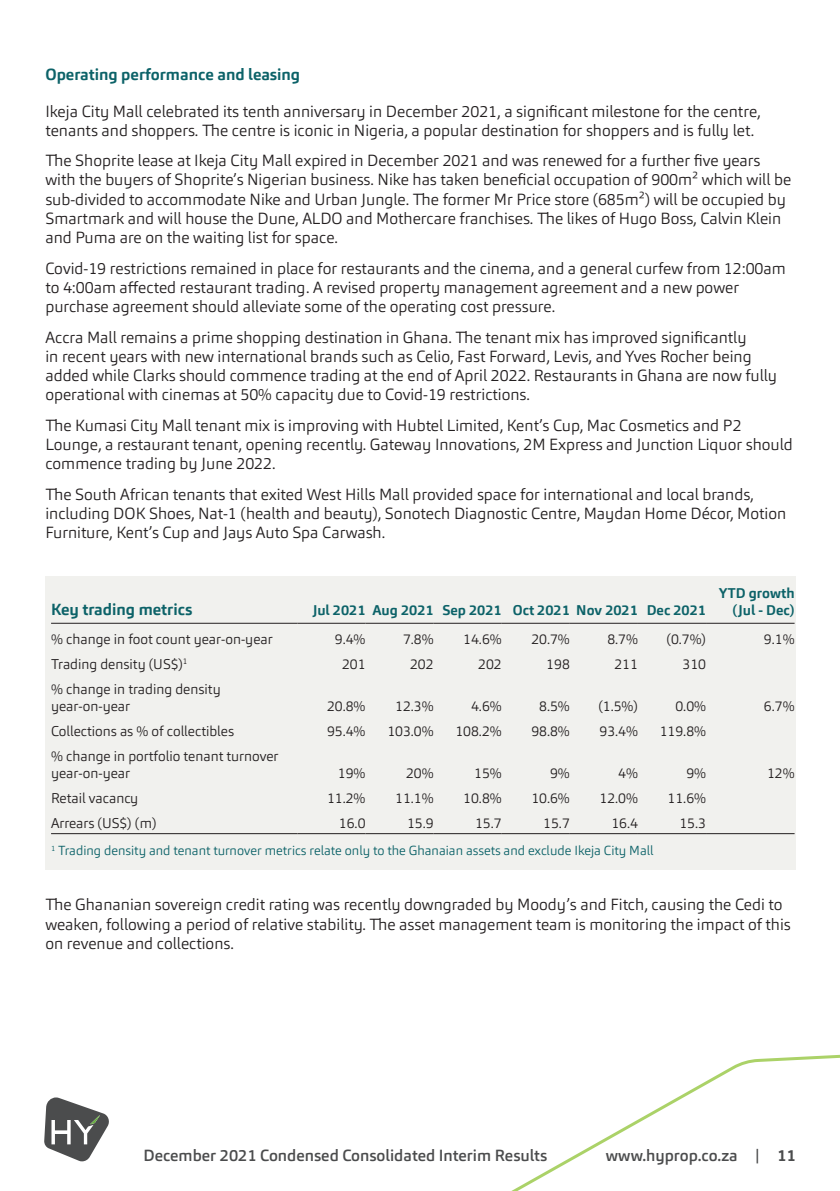
<style>
.page{position:relative;width:840px;height:1191px;background:#fff}
.page>*{position:absolute;margin:0;border:0;box-sizing:border-box;transform-origin:0 0}
.body_text_8pt_2021{font:300 16px/19.2px "Carnac W03";color:#231f20}
.t1{font:500 16px "Carnac W03";color:#4b4c4d}
.subhead_2_teal_2021{font:700 16px "Carnac W03";color:#0c6268}
.table_heading_2021{font:700 16px "Carnac W03";color:#0c6268}
.Finstats_2021_right{font:300 14px "Carnac W03";color:#231f20}
.finstats_2021_left{font:300 14px "Carnac W03";color:#231f20}
.Finstats_2021_right-2{font:700 14px/16.8px "Carnac W03";color:#0c6268;text-align:right}
.table_notes_2021{font:300 13px "Carnac W03";color:#0c6268}
.s1{font-weight:700}
</style>
<div class="page">
<svg style="left:44px;top:1097px;width:65px;height:64px"></svg>
<svg style="left:511px;top:1054px;width:328px;height:137px"></svg>
<div style="left:45px;top:575px;width:750px;height:294px;background:#f1f1ee"></div>
<hr style="left:51px;top:833px;width:246px;height:1px;background:#231f20">
<hr style="left:297px;top:833px;width:68px;height:1px;background:#231f20">
<hr style="left:365px;top:833px;width:68px;height:1px;background:#231f20">
<hr style="left:433px;top:833px;width:68px;height:1px;background:#231f20">
<hr style="left:501px;top:833px;width:68px;height:1px;background:#231f20">
<hr style="left:569px;top:833px;width:68px;height:1px;background:#231f20">
<hr style="left:637px;top:833px;width:68px;height:1px;background:#231f20">
<hr style="left:705px;top:833px;width:89px;height:1px;background:#231f20">
<hr style="left:51px;top:623px;width:246px;height:1px;background:#231f20">
<hr style="left:297px;top:623px;width:68px;height:1px;background:#231f20">
<hr style="left:365px;top:623px;width:68px;height:1px;background:#231f20">
<hr style="left:433px;top:623px;width:68px;height:1px;background:#231f20">
<hr style="left:501px;top:623px;width:68px;height:1px;background:#231f20">
<hr style="left:569px;top:623px;width:68px;height:1px;background:#231f20">
<hr style="left:637px;top:623px;width:68px;height:1px;background:#231f20">
<hr style="left:705px;top:623px;width:89px;height:1px;background:#231f20">
<p class="subhead_2_teal_2021" style="left:45px;top:64px;width:256px">Operating performance and leasing</p>
<p class="body_text_8pt_2021" style="left:45px;top:101px;width:716px">Ikeja City Mall celebrated its tenth anniversary in December 2021, a significant milestone for the centre, tenants and shoppers. The centre is iconic in Nigeria, a popular destination for shoppers and is fully let.</p>
<p class="body_text_8pt_2021" style="left:45px;top:151px;width:747px">The Shoprite lease at Ikeja City Mall expired in December 2021 and was renewed for a further five years with the buyers of Shoprite’s Nigerian business. Nike has taken beneficial occupation of 900m² which will be sub-divided to accommodate Nike and Urban Jungle. The former Mr Price store (685m²) will be occupied by Smartmark and will house the Dune, ALDO and Mothercare franchises. The likes of Hugo Boss, Calvin Klein and Puma are on the waiting list for space.</p>
<p class="body_text_8pt_2021" style="left:45px;top:258px;width:741px">Covid-19 restrictions remained in place for restaurants and the cinema, and a general curfew from 12:00am to 4:00am affected restaurant trading. A revised property management agreement and a new power purchase agreement should alleviate some of the operating cost pressure.</p>
<p class="body_text_8pt_2021" style="left:45px;top:327px;width:732px">Accra Mall remains a prime shopping destination in Ghana. The tenant mix has improved significantly<br>in recent years with new international brands such as Celio, Fast Forward, Levis, and Yves Rocher being added while Clarks should commence trading at the end of April 2022. Restaurants in Ghana are now fully operational with cinemas at 50% capacity due to Covid-19 restrictions.</p>
<p class="body_text_8pt_2021" style="left:45px;top:415px;width:748px">The Kumasi City Mall tenant mix is improving with Hubtel Limited, Kent’s Cup, Mac Cosmetics and P2<br>Lounge, a restaurant tenant, opening recently. Gateway Innovations, 2M Express and Junction Liquor should commence trading by June 2022.</p>
<p class="body_text_8pt_2021" style="left:45px;top:484px;width:742px">The South African tenants that exited West Hills Mall provided space for international and local brands, including DOK Shoes, Nat-1 (health and beauty), Sonotech Diagnostic Centre, Maydan Home Décor, Motion<br>Furniture, Kent’s Cup and Jays Auto Spa Carwash.</p>
<p class="table_heading_2021" style="left:51px;top:599px;width:143px">Key trading metrics</p>
<p class="Finstats_2021_right-2" style="left:312px;top:602px;width:54px">Jul 2021</p>
<p class="Finstats_2021_right-2" style="left:372px;top:602px;width:63px">Aug 2021</p>
<p class="Finstats_2021_right-2" style="left:442px;top:602px;width:61px">Sep 2021</p>
<p class="Finstats_2021_right-2" style="left:512px;top:602px;width:58px">Oct 2021</p>
<p class="Finstats_2021_right-2" style="left:576px;top:602px;width:63px">Nov 2021</p>
<p class="Finstats_2021_right-2" style="left:646px;top:602px;width:61px">Dec 2021</p>
<p class="Finstats_2021_right-2" style="left:718px;top:585px;width:77px">YTD growth (Jul - Dec)</p>
<p class="finstats_2021_left" style="left:51px;top:630px;width:223px">% change in foot count year-on-year</p>
<p class="Finstats_2021_right" style="left:335px;top:630px;width:32px">9.4%</p>
<p class="Finstats_2021_right" style="left:403px;top:630px;width:32px">7.8%</p>
<p class="Finstats_2021_right" style="left:463px;top:630px;width:40px">14.6%</p>
<p class="Finstats_2021_right" style="left:531px;top:630px;width:40px">20.7%</p>
<p class="Finstats_2021_right" style="left:607px;top:630px;width:32px">8.7%</p>
<p class="Finstats_2021_right" style="left:666px;top:630px;width:41px">(0.7%)</p>
<p class="Finstats_2021_right" style="left:763px;top:630px;width:32px">9.1%</p>
<p class="finstats_2021_left" style="left:51px;top:655px;width:138px">Trading density (US$)<sup>1</sup></p>
<p class="Finstats_2021_right" style="left:342px;top:655px;width:25px">201</p>
<p class="Finstats_2021_right" style="left:410px;top:655px;width:25px">202</p>
<p class="Finstats_2021_right" style="left:478px;top:655px;width:25px">202</p>
<p class="Finstats_2021_right" style="left:546px;top:655px;width:25px">198</p>
<p class="Finstats_2021_right" style="left:614px;top:655px;width:25px">211</p>
<p class="Finstats_2021_right" style="left:682px;top:655px;width:25px">310</p>
<p class="finstats_2021_left" style="left:51px;top:680px;width:171px">% change in trading density</p>
<p class="finstats_2021_left" style="left:51px;top:697px;width:80px">year-on-year</p>
<p class="Finstats_2021_right" style="left:327px;top:697px;width:40px">20.8%</p>
<p class="Finstats_2021_right" style="left:395px;top:697px;width:40px">12.3%</p>
<p class="Finstats_2021_right" style="left:471px;top:697px;width:32px">4.6%</p>
<p class="Finstats_2021_right" style="left:539px;top:697px;width:32px">8.5%</p>
<p class="Finstats_2021_right" style="left:598px;top:697px;width:41px">(1.5%)</p>
<p class="Finstats_2021_right" style="left:675px;top:697px;width:32px">0.0%</p>
<p class="Finstats_2021_right" style="left:763px;top:697px;width:32px">6.7%</p>
<p class="finstats_2021_left" style="left:51px;top:722px;width:184px">Collections as % of collectibles</p>
<p class="Finstats_2021_right" style="left:327px;top:722px;width:40px">95.4%</p>
<p class="Finstats_2021_right" style="left:387px;top:722px;width:48px">103.0%</p>
<p class="Finstats_2021_right" style="left:455px;top:722px;width:48px">108.2%</p>
<p class="Finstats_2021_right" style="left:531px;top:722px;width:40px">98.8%</p>
<p class="Finstats_2021_right" style="left:599px;top:722px;width:40px">93.4%</p>
<p class="Finstats_2021_right" style="left:659px;top:722px;width:48px">119.8%</p>
<p class="finstats_2021_left" style="left:51px;top:747px;width:229px">% change in portfolio tenant turnover</p>
<p class="finstats_2021_left" style="left:51px;top:764px;width:80px">year-on-year</p>
<p class="Finstats_2021_right" style="left:338px;top:764px;width:29px">19%</p>
<p class="Finstats_2021_right" style="left:406px;top:764px;width:29px">20%</p>
<p class="Finstats_2021_right" style="left:474px;top:764px;width:29px">15%</p>
<p class="Finstats_2021_right" style="left:550px;top:764px;width:21px">9%</p>
<p class="Finstats_2021_right" style="left:618px;top:764px;width:21px">4%</p>
<p class="Finstats_2021_right" style="left:686px;top:764px;width:21px">9%</p>
<p class="Finstats_2021_right" style="left:766px;top:764px;width:29px">12%</p>
<p class="finstats_2021_left" style="left:51px;top:789px;width:88px">Retail vacancy</p>
<p class="Finstats_2021_right" style="left:327px;top:789px;width:40px">11.2%</p>
<p class="Finstats_2021_right" style="left:395px;top:789px;width:40px">11.1%</p>
<p class="Finstats_2021_right" style="left:463px;top:789px;width:40px">10.8%</p>
<p class="Finstats_2021_right" style="left:531px;top:789px;width:40px">10.6%</p>
<p class="Finstats_2021_right" style="left:599px;top:789px;width:40px">12.0%</p>
<p class="Finstats_2021_right" style="left:667px;top:789px;width:40px">11.6%</p>
<p class="finstats_2021_left" style="left:51px;top:814px;width:107px">Arrears (US$) (m)</p>
<p class="Finstats_2021_right" style="left:339px;top:814px;width:28px">16.0</p>
<p class="Finstats_2021_right" style="left:407px;top:814px;width:28px">15.9</p>
<p class="Finstats_2021_right" style="left:475px;top:814px;width:28px">15.7</p>
<p class="Finstats_2021_right" style="left:543px;top:814px;width:28px">15.7</p>
<p class="Finstats_2021_right" style="left:611px;top:814px;width:28px">16.4</p>
<p class="Finstats_2021_right" style="left:679px;top:814px;width:28px">15.3</p>
<p class="table_notes_2021" style="left:51px;top:842px;width:603px"><sup>1</sup> Trading density and tenant turnover metrics relate only to the Ghanaian assets and exclude Ikeja City Mall</p>
<p class="body_text_8pt_2021" style="left:45px;top:895px;width:746px">The Ghananian sovereign credit rating was recently downgraded by Moody’s and Fitch, causing the Cedi to weaken, following a period of relative stability. The asset management team is monitoring the impact of this on revenue and collections.</p>
<p class="t1" style="left:143px;top:1145px;width:405px">December 2021 Condensed Consolidated Interim Results</p>
<p class="t1" style="left:605px;top:1145px;width:191px">www.hyprop.co.za | <span class="s1">11</span></p>
</div>
